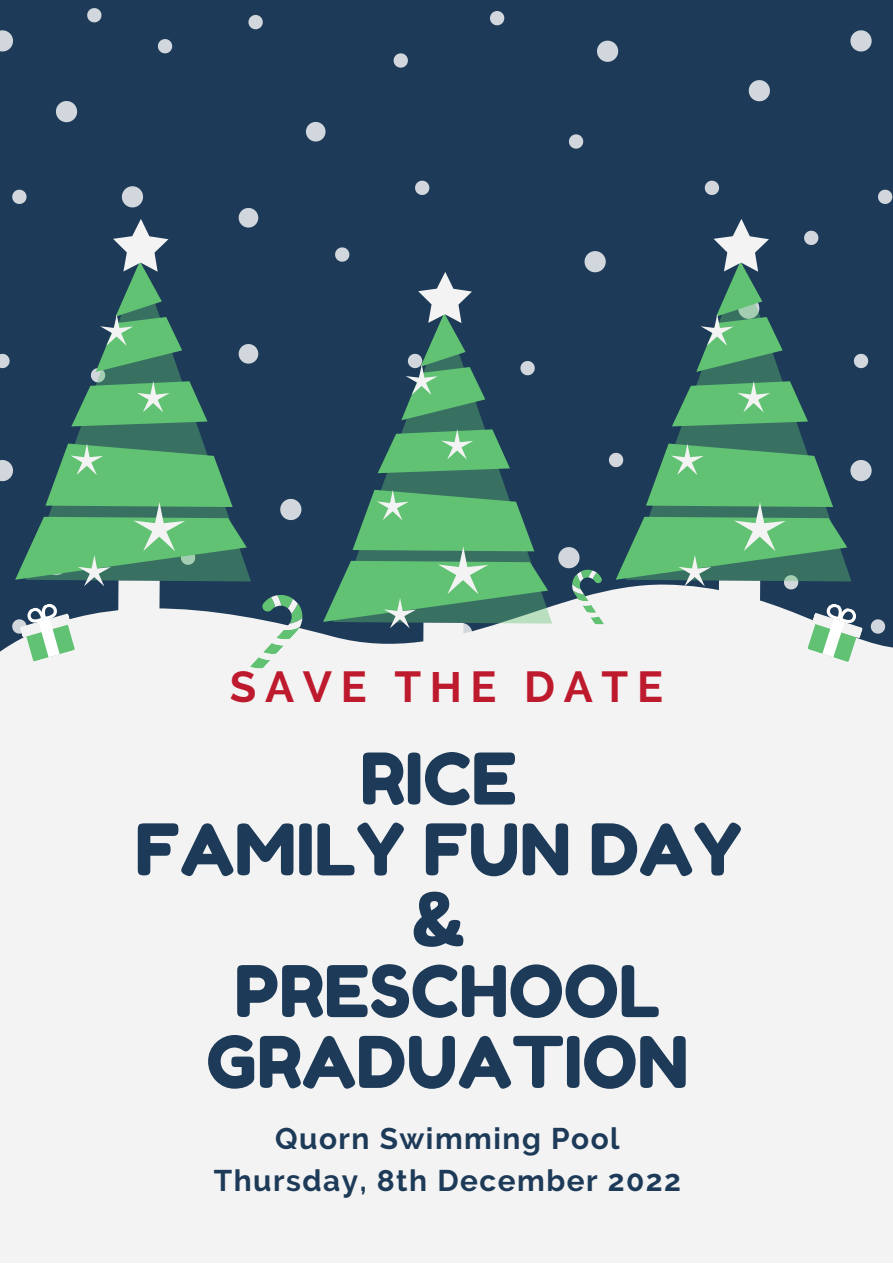
<style>
.page{position:relative;width:893px;height:1264px;background:#fff}
.page>*{position:absolute;margin:0;border:0;box-sizing:border-box;transform-origin:0 0}
.t1{font:70.95px/70.8px "Fredoka One";color:#1d3b58;text-align:center}
.t2{font:700 43.2px "Raleway";letter-spacing:.2em;color:#be1a2e}
.t3{font:700 29.85px/41.5px "Raleway";letter-spacing:.05em;color:#1d3b58;text-align:center}
</style>
<div class="page">
<div style="left:0;top:0;width:892px;height:1262px;background:#1d3b58"></div>
<svg style="left:306px;top:122px;width:19px;height:19px"></svg>
<svg style="left:251px;top:344px;width:7px;height:19px"></svg>
<svg style="left:0;top:354px;width:10px;height:14px"></svg>
<svg style="left:158px;top:39px;width:14px;height:14px"></svg>
<svg style="left:490px;top:11px;width:14px;height:14px"></svg>
<svg style="left:12px;top:190px;width:15px;height:14px"></svg>
<svg style="left:393px;top:53px;width:15px;height:15px"></svg>
<svg style="left:704px;top:181px;width:15px;height:14px"></svg>
<svg style="left:569px;top:134px;width:14px;height:15px"></svg>
<svg style="left:415px;top:181px;width:14px;height:14px"></svg>
<svg style="left:804px;top:231px;width:14px;height:14px"></svg>
<svg style="left:248px;top:15px;width:15px;height:14px"></svg>
<svg style="left:239px;top:208px;width:19px;height:19px"></svg>
<svg style="left:87px;top:8px;width:14px;height:14px"></svg>
<svg style="left:0;top:30px;width:13px;height:21px"></svg>
<svg style="left:122px;top:186px;width:21px;height:21px"></svg>
<svg style="left:584px;top:251px;width:21px;height:21px"></svg>
<svg style="left:597px;top:41px;width:21px;height:21px"></svg>
<svg style="left:748px;top:80px;width:21px;height:21px"></svg>
<svg style="left:56px;top:101px;width:21px;height:21px"></svg>
<svg style="left:335px;top:247px;width:14px;height:15px"></svg>
<svg style="left:853px;top:354px;width:15px;height:14px"></svg>
<svg style="left:878px;top:190px;width:14px;height:14px"></svg>
<svg style="left:850px;top:30px;width:21px;height:21px"></svg>
<svg style="left:280px;top:499px;width:21px;height:21px"></svg>
<svg style="left:0;top:604px;width:892px;height:82px;background:#e0e2e4"></svg>
<div style="left:0;top:686px;width:892px;height:576px;background:#f4f3f3"></div>
<svg style="left:71px;top:344px;width:180px;height:237px"></svg>
<div style="left:118px;top:580px;width:42px;height:51px;background:#f4f3f3"></div>
<svg style="left:71px;top:219px;width:136px;height:207px"></svg>
<svg style="left:0;top:443px;width:247px;height:143px"></svg>
<svg style="left:672px;top:349px;width:136px;height:94px;fill:#387162"></svg>
<svg style="left:696px;top:219px;width:86px;height:153px"></svg>
<svg style="left:672px;top:381px;width:135px;height:45px;background:#5aaa72"></svg>
<svg style="left:374px;top:361px;width:178px;height:262px"></svg>
<div style="left:423px;top:622px;width:40px;height:49px;background:#f4f3f3"></div>
<svg style="left:401px;top:272px;width:84px;height:148px"></svg>
<svg style="left:377px;top:429px;width:133px;height:44px;background:#59a872"></svg>
<svg style="left:323px;top:490px;width:225px;height:154px"></svg>
<svg style="left:12px;top:604px;width:63px;height:57px"></svg>
<svg style="left:249px;top:595px;width:54px;height:80px"></svg>
<svg style="left:558px;top:443px;width:327px;height:243px"></svg>
<h2 class="t2" style="left:230px;top:662px;width:434px">SAVE THE DATE</h2>
<h1 class="t1" style="left:135px;top:743px;width:608px">RICE<br>FAMILY FUN DAY &amp;<br>PRESCHOOL<br>GRADUATION</h1>
<p class="t3" style="left:214px;top:1118px;width:468px">Quorn Swimming Pool<br>Thursday, 8th December 2022</p>
</div>
